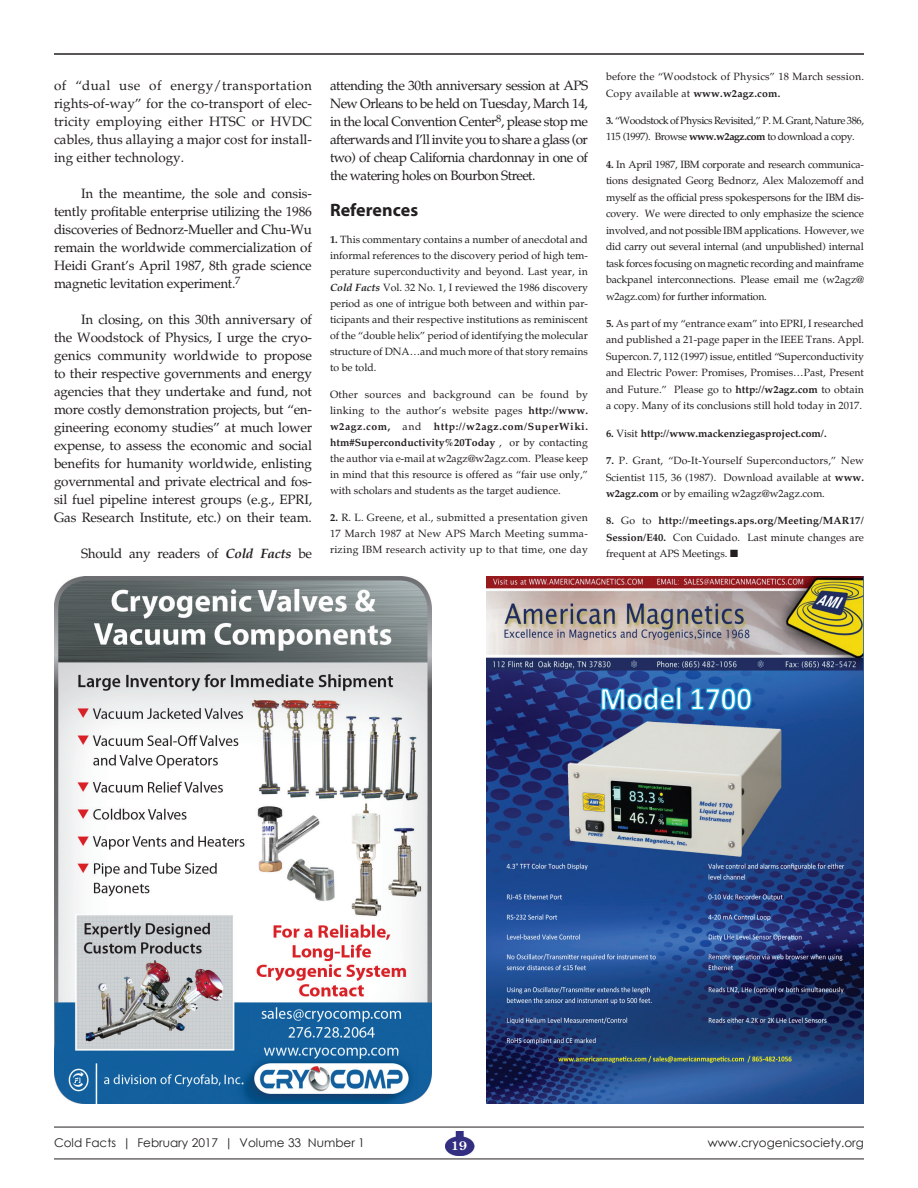
<style>
.page{position:relative;width:918px;height:1188px;background:#fff}
.page>*{position:absolute;margin:0;border:0;box-sizing:border-box;transform-origin:0 0}
.Body{font:700 18px "Myriad";color:#231f20}
.Body-2{font:13.5px/18px "Palatino";letter-spacing:-.015em;color:#231f20;text-align:justify}
.t1{font:12px "Century Gothic";color:#231f20}
.t2{font:700 12px "Century Old Style";color:#fff}
.Body-3{font:10.5px/16.5px "Palatino";color:#231f20;text-align:justify}
.Body-4{font:10.5px/16.5px "Palatino";letter-spacing:-.04em;color:#231f20}
.Body-5{font:10.5px/16.5px "Palatino";letter-spacing:.02em;color:#231f20}
.Body-6{font:700 10.5px "Palatino";color:#231f20}
.s1{font-weight:700;font-style:italic}
.s2{font-weight:700}
.s3{font-weight:400}
</style>
<div class="page">
<img style="left:446px;top:1131px;width:28px;height:24px">
<hr style="left:54px;top:1127px;width:810px;height:1px;background:#231f20">
<hr style="left:54px;top:1159px;width:810px;height:1px;background:#231f20">
<img style="left:54px;top:577px;width:378px;height:526px">
<img style="left:486px;top:577px;width:378px;height:526px">
<hr style="left:54px;top:53px;width:810px;height:2px;background:#231f20">
<p class="Body-2" style="left:54px;top:77px;width:260px">of “dual use of energy/transportation rights-of-way” for the co-transport of elec&shy;tricity employing either HTSC or HVDC cables, thus allaying a major cost for install&shy;ing either technology.</p>
<p class="Body-2" style="left:54px;top:185px;width:260px;text-indent:27px">In the meantime, the sole and consis&shy;tently profitable enterprise utilizing the 1986 discoveries of Bednorz-Mueller and Chu-Wu remain the worldwide commercialization of Heidi Grant’s April 1987, 8th grade science magnetic levitation experiment.<sup>7</sup></p>
<p class="Body-2" style="left:54px;top:311px;width:260px;text-indent:27px">In closing, on this 30th anniversary of the Woodstock of Physics, I urge the cryo&shy;genics community worldwide to propose to their respective governments and energy agencies that they undertake and fund, not more costly demonstration projects, but “en&shy;gineering economy studies” at much lower expense, to assess the economic and social benefits for humanity worldwide, enlisting governmental and private electrical and fos&shy;sil fuel pipeline interest groups (e.g., EPRI, Gas Research Institute, etc.) on their team.</p>
<p class="Body-2" style="left:81px;top:545px;width:233px">Should any readers of <span class="s1">Cold Facts</span> be</p>
<p class="Body-2" style="left:330px;top:77px;width:260px">attending the 30th anniversary session at APS New Orleans to be held on Tuesday, March 14, in the local Convention Center<sup>8</sup>, please stop me afterwards and I’ll invite you to share a glass (or two) of cheap California chardonnay in one of the watering holes on Bourbon Street.</p>
<p class="Body" style="left:330px;top:201px;width:90px">References</p>
<p class="Body-3" style="left:330px;top:231px;width:260px;line-height:16px"><span class="s2">1.</span> This commentary contains a number of anecdotal and informal references to the discovery period of high tem&shy;perature superconductivity and beyond. Last year, in <span class="s1">Cold Facts</span> Vol. 32 No. 1, I reviewed the 1986 discovery period as one of intrigue both between and within par&shy;ticipants and their respective institutions as reminiscent of the “double helix” period of identifying the molecular structure of DNA…and much more of that story remains to be told.</p>
<p class="Body-3" style="left:330px;top:387px;width:260px;line-height:16px">Other sources and background can be found by linking to the author’s website pages <span class="s2">http://www. w2agz.com,</span> and <span class="s2">http://w2agz.com/SuperWiki. htm#Superconductivity%20Today</span> , or by contacting the author via e-mail at w2agz@w2agz.com. Please keep in mind that this resource is offered as “fair use only,” with scholars and students as the target audience.</p>
<p class="Body-3" style="left:330px;top:510px;width:260px;line-height:16px"><span class="s2">2.</span> R. L. Greene, et al., submitted a presentation given 17 March 1987 at New APS March Meeting summa&shy;rizing IBM research activity up to that time, one day</p>
<p class="Body-5" style="left:606px;top:68px;width:260px">before the “Woodstock of Physics” 18 March session.<br>Copy available at <span class="s2">www.w2agz.com.</span></p>
<p class="Body-4" style="left:606px;top:112px;width:259px"><span class="s2">3.</span> “Woodstock of Physics Revisited,” P. M. Grant, Nature 386,<br>115 (1997). Browse <span class="s2">www.w2agz.com</span> to download a copy.</p>
<p class="Body-3" style="left:606px;top:156px;width:260px"><span class="s2">4.</span> In April 1987, IBM corporate and research communica&shy;tions designated Georg Bednorz, Alex Malozemoff and myself as the official press spokespersons for the IBM dis&shy;covery. We were directed to only emphasize the science involved, and not possible IBM applications. However, we did carry out several internal (and unpublished) internal task forces focusing on magnetic recording and mainframe backpanel interconnections. Please email me (w2agz@ w2agz.com) for further information.</p>
<p class="Body-3" style="left:606px;top:315px;width:260px"><span class="s2">5.</span> As part of my “entrance exam” into EPRI, I researched and published a 21-page paper in the IEEE Trans. Appl.<br>Supercon. 7, 112 (1997) issue, entitled “Superconductivity and Electric Power: Promises, Promises…Past, Present and Future.” Please go to <span class="s2">http://w2agz.com</span> to obtain a copy. Many of its conclusions still hold today in 2017.</p>
<p class="Body-6" style="left:606px;top:427px;width:222px">6. <span class="s3">Visit</span> http://www.mackenziegasproject.com/.</p>
<p class="Body-3" style="left:606px;top:452px;width:260px"><span class="s2">7.</span> P. Grant, “Do-It-Yourself Superconductors,” New Scientist 115, 36 (1987). Download available at <span class="s2">www. w2agz.com</span> or by emailing w2agz@w2agz.com.</p>
<p class="Body-3" style="left:606px;top:513px;width:260px"><span class="s2">8.</span> Go to <span class="s2">http://meetings.aps.org/Meeting/MAR17/ Session/E40.</span> Con Cuidado. Last minute changes are frequent at APS Meetings. ■</p>
<p class="t1" style="left:54px;top:1135px;width:312px">Cold Facts | February 2017 | Volume 33 Number 1</p>
<p class="t2" style="left:451px;top:1138px;width:17px">19</p>
<p class="t1" style="left:708px;top:1135px;width:158px">www.cryogenicsociety.org</p>
</div>
